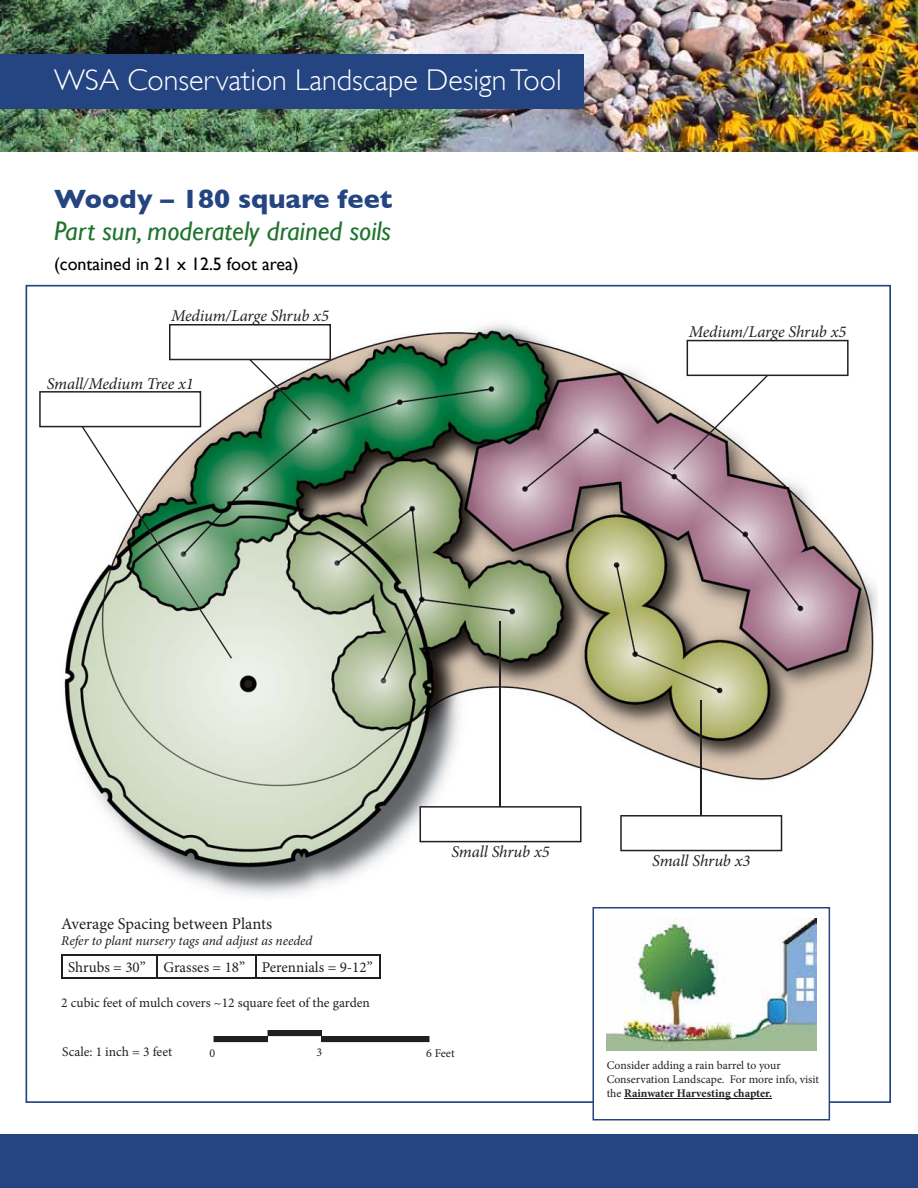
<style>
.page{position:relative;width:918px;height:1188px;background:#fff}
.page>*{position:absolute;margin:0;border:0;box-sizing:border-box;transform-origin:0 0}
.t1{font:300 30px "Gill Sans";color:#fff}
.t2{font:italic 27px "Gill Sans";color:#20742e}
.t3{font:700 27px "Gill Sans";color:#244581}
.t4{font:18px "Gill Sans";color:#000}
.t5{font:italic 16.5px "Minion Pro";letter-spacing:-.01em;color:#231f20}
.t6{font:16.5px "Minion Pro";color:#231f20}
.t7{font:15px "Minion Pro";color:#231f20}
.t8{font:13.5px "Minion Pro";color:#231f20}
.t9{font:italic 13.5px "Minion Pro";letter-spacing:-.005em;color:#231f20}
.t10{font:12px "Minion Pro";color:#231f20}
.t11{font:11.7px/14.1px "Minion Pro";color:#231f20}
.s1{font-weight:700}
</style>
<div class="page">
<img style="left:0;top:0;width:918px;height:151px">
<div style="left:0;top:54px;width:583px;height:55px;background:#244581"></div>
<div style="left:0;top:1134px;width:918px;height:54px;background:#244581"></div>
<svg style="left:214px;top:1030px;width:215px;height:12px"></svg>
<hr style="left:61px;top:954px;width:96px;height:2px;background:#231f20">
<hr style="left:61px;top:956px;width:2px;height:21px;background:#231f20">
<hr style="left:157px;top:954px;width:99px;height:2px;background:#231f20">
<svg style="left:157px;top:956px;width:1px;height:21px"></svg>
<hr style="left:256px;top:954px;width:125px;height:2px;background:#231f20">
<svg style="left:255px;top:956px;width:1px;height:21px"></svg>
<hr style="left:379px;top:956px;width:2px;height:21px;background:#231f20">
<hr style="left:61px;top:977px;width:320px;height:2px;background:#231f20">
<img style="left:64px;top:325px;width:814px;height:571px">
<svg style="left:673px;top:340px;width:176px;height:130px"></svg>
<hr style="left:499px;top:622px;width:2px;height:193px;background:#231f20">
<hr style="left:700px;top:700px;width:1px;height:129px;background:#231f20">
<svg style="left:420px;top:806px;width:162px;height:36px"></svg>
<svg style="left:39px;top:324px;width:292px;height:335px"></svg>
<svg style="left:620px;top:815px;width:162px;height:36px"></svg>
<img style="left:606px;top:919px;width:211px;height:132px">
<hr style="left:624px;top:1098px;width:148px;height:1px;background:#231f20">
<div style="left:592px;top:907px;width:238px;height:213px;border:2px solid #244581"></div>
<h1 class="t1" style="left:54px;top:56px;width:509px">WSA Conservation Landscape Design Tool</h1>
<h2 class="t3" style="left:54px;top:183px;width:340px">Woody – 180 square feet</h2>
<h2 class="t2" style="left:54px;top:215px;width:339px">Part sun, moderately drained soils</h2>
<h3 class="t4" style="left:54px;top:253px;width:246px">(contained in 21 x 12.5 foot area)</h3>
<h3 class="t5" style="left:171px;top:305px;width:159px">Medium/Large Shrub x5</h3>
<h3 class="t5" style="left:47px;top:372px;width:149px">Small/Medium Tree x1</h3>
<h3 class="t5" style="left:689px;top:320px;width:159px">Medium/Large Shrub x5</h3>
<h3 class="t6" style="left:61px;top:913px;width:212px">Average Spacing between Plants</h3>
<p class="t9" style="left:61px;top:932px;width:253px">Refer to plant nursery tags and adjust as needed</p>
<p class="t7" style="left:68px;top:957px;width:306px">Shrubs = 30” Grasses = 18” Perennials = 9-12”</p>
<p class="t8" style="left:61px;top:994px;width:310px">2 cubic feet of mulch covers ~12 square feet of the garden</p>
<h3 class="t5" style="left:451px;top:841px;width:100px">Small Shrub x5</h3>
<p class="t8" style="left:62px;top:1043px;width:112px">Scale: 1 inch = 3 feet</p>
<p class="t10" style="left:210px;top:1045px;width:7px">0</p>
<p class="t10" style="left:317px;top:1044px;width:7px">3</p>
<p class="t10" style="left:426px;top:1045px;width:30px">6 Feet</p>
<h3 class="t5" style="left:652px;top:850px;width:100px">Small Shrub x3</h3>
<p class="t11" style="left:607px;top:1059px;width:214px">Consider adding a rain barrel to your<br>Conservation Landscape. For more info, visit the <span class="s1">Rainwater Harvesting chapter.</span></p>
</div>
